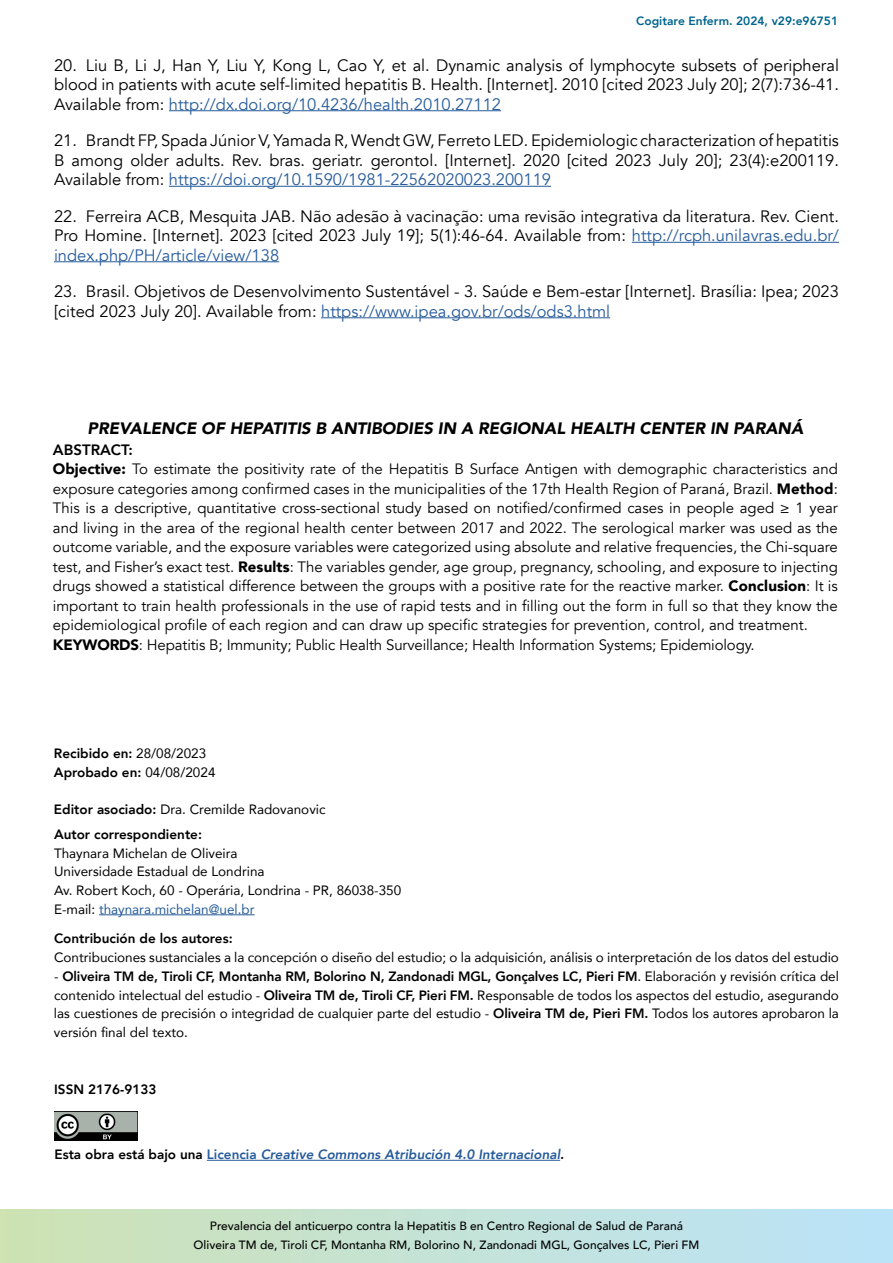
<style>
.page{position:relative;width:893px;height:1263px;background:#fff}
.page>*{position:absolute;margin:0;border:0;box-sizing:border-box;transform-origin:0 0}
.t1{font:16.5px/19.5px "Avenir";color:#000;text-align:justify}
.t2{font:italic 900 16.5px "Avenir";color:#000}
.t3{font:15px/19.5px "Avenir";color:#000}
.t4{font:13.5px/18.8px "Avenir";color:#000}
.t5{font:800 13.5px/18.8px "Avenir";color:#000}
.t6{font:italic 800 13.5px "Avenir";color:#265b9b}
.t7{font:500 12px/18.6px "Avenir";color:#000;text-align:center}
.t8{font:800 12px "Avenir";color:#00658f}
.s1{color:#265b9b}
.s2{font-weight:800}
.s3{font-weight:900}
.s4{font-weight:400}
.s5{font-style:normal;color:#000}
.s6{font-style:normal}
.s7{color:#000}
</style>
<div class="page">
<svg style="left:0;top:1209px;width:893px;height:54px;background:#c4e2d6"></svg>
<hr style="left:99px;top:914px;width:156px;height:1px;background:#265b9b">
<img style="left:54px;top:1111px;width:84px;height:29px">
<hr style="left:207px;top:1160px;width:353px;height:1px;background:#265b9b">
<hr style="left:169px;top:110px;width:332px;height:1px;background:#265b9b">
<hr style="left:169px;top:186px;width:382px;height:1px;background:#265b9b">
<hr style="left:632px;top:242px;width:207px;height:1px;background:#265b9b">
<hr style="left:54px;top:261px;width:225px;height:1px;background:#265b9b">
<hr style="left:321px;top:317px;width:289px;height:1px;background:#265b9b">
<p class="t8" style="left:636px;top:12px;width:203px">Cogitare Enferm. 2024, v29:e96751</p>
<p class="t1" style="left:54px;top:55px;width:786px">20. Liu B, Li J, Han Y, Liu Y, Kong L, Cao Y, et al. Dynamic analysis of lymphocyte subsets of peripheral blood in patients with acute self-limited hepatitis B. Health. [Internet]. 2010 [cited 2023 July 20]; 2(7):736-41.<br>Available from: <span class="s1">http://dx.doi.org/10.4236/health.2010.27112</span></p>
<p class="t1" style="left:54px;top:131px;width:786px">21. Brandt FP, Spada Júnior V, Yamada R, Wendt GW, Ferreto LED. Epidemiologic characterization of hepatitis B among older adults. Rev. bras. geriatr. gerontol. [Internet]. 2020 [cited 2023 July 20]; 23(4):e200119.<br>Available from: <span class="s1">https://doi.org/10.1590/1981-22562020023.200119</span></p>
<p class="t1" style="left:54px;top:206px;width:786px">22. Ferreira ACB, Mesquita JAB. Não adesão à vacinação: uma revisão integrativa da literatura. Rev. Cient.<br>Pro Homine. [Internet]. 2023 [cited 2023 July 19]; 5(1):46-64. Available from: <span class="s1">http://rcph.unilavras.edu.br/ index.php/PH/article/view/138</span></p>
<p class="t1" style="left:54px;top:282px;width:786px">23. Brasil. Objetivos de Desenvolvimento Sustentável - 3. Saúde e Bem-estar [Internet]. Brasília: Ipea; 2023 [cited 2023 July 20]. Available from: <span class="s1">https://www.ipea.gov.br/ods/ods3.html</span></p>
<p class="t2" style="left:88px;top:414px;width:717px">PREVALENCE OF HEPATITIS B ANTIBODIES IN A REGIONAL HEALTH CENTER IN PARANÁ</p>
<p class="t3" style="left:53px;top:440px;width:786px"><span class="s2">ABSTRACT:<br></span><span class="s3">Objective:</span> To estimate the positivity rate of the Hepatitis B Surface Antigen with demographic characteristics and exposure categories among confirmed cases in the municipalities of the 17th Health Region of Paraná, Brazil. <span class="s3">Method</span>:<br>This is a descriptive, quantitative cross-sectional study based on notified/confirmed cases in people aged ≥ 1 year and living in the area of the regional health center between 2017 and 2022. The serological marker was used as the outcome variable, and the exposure variables were categorized using absolute and relative frequencies, the Chi-square test, and Fisher’s exact test. <span class="s3">Results</span>: The variables gender, age group, pregnancy, schooling, and exposure to injecting drugs showed a statistical difference between the groups with a positive rate for the reactive marker. <span class="s3">Conclusion</span>: It is important to train health professionals in the use of rapid tests and in filling out the form in full so that they know the epidemiological profile of each region and can draw up specific strategies for prevention, control, and treatment.<br><span class="s3">KEYWORDS</span>: Hepatitis B; Immunity; Public Health Surveillance; Health Information Systems; Epidemiology.</p>
<p class="t5" style="left:54px;top:744px;width:163px">Recibido en: <span class="s4">28/08/2023<br></span>Aprobado en: <span class="s4">04/08/2024</span></p>
<p class="t4" style="left:54px;top:800px;width:273px"><span class="s2">Editor asociado:</span> Dra. Cremilde Radovanovic</p>
<p class="t5" style="left:54px;top:825px;width:149px">Autor correspondiente:</p>
<p class="t4" style="left:54px;top:843px;width:349px">Thaynara Michelan de Oliveira<br>Universidade Estadual de Londrina<br>Av. Robert Koch, 60 - Operária, Londrina - PR, 86038-350<br>E-mail: <span class="s1">thaynara.michelan@uel.br</span></p>
<p class="t5" style="left:54px;top:929px;width:180px">Contribución de los autores:</p>
<p class="t4" style="left:54px;top:948px;width:786px">Contribuciones sustanciales a la concepción o diseño del estudio; o la adquisición, análisis o interpretación de los datos del estudio</p>
<p class="t4" style="left:54px;top:966px;width:786px;text-align:justify">- <span class="s2">Oliveira TM de, Tiroli CF, Montanha RM, Bolorino N, Zandonadi MGL, Gonçalves LC, Pieri FM</span>. Elaboración y revisión crítica del contenido intelectual del estudio - <span class="s2">Oliveira TM de, Tiroli CF, Pieri FM.</span> Responsable de todos los aspectos del estudio, asegurando las cuestiones de precisión o integridad de cualquier parte del estudio - <span class="s2">Oliveira TM de, Pieri FM.</span> Todos los autores aprobaron la versión final del texto.</p>
<p class="t5" style="left:54px;top:1080px;width:104px">ISSN 2176-9133</p>
<p class="t6" style="left:54px;top:1146px;width:511px"><span class="s5">Esta obra está bajo una</span> <span class="s6">Licencia</span> Creative Commons Atribución 4.0 Internacional<span class="s7">.</span></p>
<p class="t7" style="left:194px;top:1216px;width:507px">Prevalencia del anticuerpo contra la Hepatitis B en Centro Regional de Salud de Paraná<br>Oliveira TM de, Tiroli CF, Montanha RM, Bolorino N, Zandonadi MGL, Gonçalves LC, Pieri FM</p>
</div>
